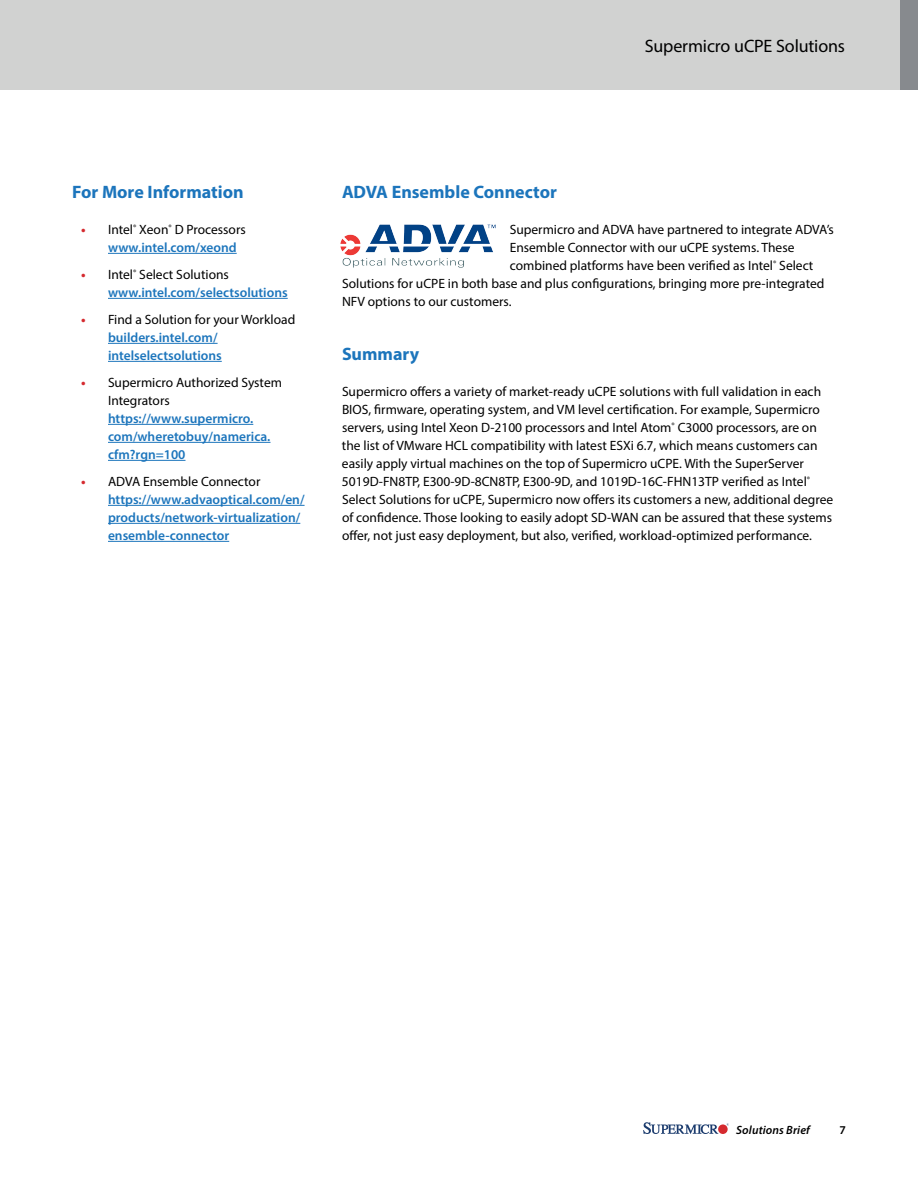
<style>
.page{position:relative;width:918px;height:1188px;background:#fff}
.page>*{position:absolute;margin:0;border:0;box-sizing:border-box;transform-origin:0 0}
.t1{font:700 18px "Myriad Pro";color:#1c75bc}
.t2{font:18px "Myriad Pro";letter-spacing:-.01em;color:#000}
.t3{font:13.5px/18px "Myriad Pro";color:#000}
.t4{font:600 13.5px/18px "Myriad Pro";color:#1c75bc}
.t5{font:italic 600 12px "Myriad Pro";letter-spacing:.01em;color:#000}
.t6{font:600 12px "Myriad Pro";color:#000}
.s1{font-weight:700;color:#d52a2f}
.s2{font-weight:600;color:#1c75bc}
.s3{font-weight:400;color:#000}
</style>
<div class="page">
<div style="left:718px;top:1124px;width:10px;height:10px;background:#d52a2f;border-radius:50%"></div>
<svg style="left:643px;top:1122px;width:75px;height:12px"></svg>
<div style="left:0;top:0;width:918px;height:90px;background:#d1d2d1"></div>
<div style="left:900px;top:0;width:18px;height:90px;background:#878a8e"></div>
<hr style="left:108px;top:253px;width:129px;height:1px;background:#1c75bc">
<hr style="left:108px;top:298px;width:180px;height:1px;background:#1c75bc">
<hr style="left:108px;top:343px;width:110px;height:1px;background:#1c75bc">
<hr style="left:108px;top:361px;width:114px;height:1px;background:#1c75bc">
<hr style="left:108px;top:424px;width:145px;height:1px;background:#1c75bc">
<hr style="left:108px;top:442px;width:163px;height:1px;background:#1c75bc">
<hr style="left:108px;top:460px;width:78px;height:1px;background:#1c75bc">
<hr style="left:108px;top:505px;width:197px;height:1px;background:#1c75bc">
<hr style="left:108px;top:523px;width:192px;height:1px;background:#1c75bc">
<hr style="left:108px;top:541px;width:121px;height:1px;background:#1c75bc">
<img style="left:340px;top:224px;width:156px;height:44px">
<h1 class="t2" style="left:645px;top:35px;width:202px">Supermicro uCPE Solutions</h1>
<h1 class="t1" style="left:72px;top:180px;width:173px">For More Information</h1>
<p class="t3" style="left:108px;top:220px;width:139px;text-indent:-27px"><span class="s1">•</span> Intel<sup>®</sup> Xeon<sup>®</sup> D Processors <span class="s2">www.intel.com/xeond</span></p>
<p class="t4" style="left:108px;top:265px;width:181px;text-indent:-27px"><span class="s1">•</span> <span class="s3">Intel</span><sup>®</sup> <span class="s3">Select Solutions </span>www.intel.com/selectsolutions</p>
<p class="t4" style="left:108px;top:310px;width:189px;text-indent:-27px"><span class="s1">•</span> <span class="s3">Find a Solution for your Workload </span>builders.intel.com/ intelselectsolutions</p>
<p class="t3" style="left:108px;top:373px;width:176px;text-indent:-27px"><span class="s1">•</span> Supermicro Authorized System<br>Integrators</p>
<p class="t4" style="left:108px;top:409px;width:164px">https://www.supermicro. com/wheretobuy/namerica. cfm?rgn=100</p>
<p class="t4" style="left:108px;top:472px;width:198px;text-indent:-27px"><span class="s1">•</span> <span class="s3">ADVA Ensemble Connector </span>https://www.advaoptical.com/en/ products/network-virtualization/ ensemble-connector</p>
<h1 class="t1" style="left:342px;top:180px;width:216px">ADVA Ensemble Connector</h1>
<p class="t3" style="left:510px;top:220px;width:326px">Supermicro and ADVA have partnered to integrate ADVA’s</p>
<p class="t3" style="left:510px;top:238px;width:286px">Ensemble Connector with our uCPE systems. These</p>
<p class="t3" style="left:510px;top:256px;width:305px">combined platforms have been verified as Intel<sup>®</sup> Select</p>
<p class="t3" style="left:342px;top:274px;width:484px">Solutions for uCPE in both base and plus configurations, bringing more pre-integrated</p>
<p class="t3" style="left:342px;top:292px;width:171px">NFV options to our customers.</p>
<h1 class="t1" style="left:342px;top:342px;width:79px">Summary</h1>
<p class="t3" style="left:342px;top:382px;width:493px">Supermicro offers a variety of market-ready uCPE solutions with full validation in each BIOS, firmware, operating system, and VM level certification. For example, Supermicro servers, using Intel Xeon D-2100 processors and Intel Atom<sup>®</sup> C3000 processors, are on the list of VMware HCL compatibility with latest ESXi 6.7, which means customers can easily apply virtual machines on the top of Supermicro uCPE. With the SuperServer 5019D-FN8TP, E300-9D-8CN8TP, E300-9D, and 1019D-16C-FHN13TP verified as Intel<sup>® </sup>Select Solutions for uCPE, Supermicro now offers its customers a new, additional degree of confidence. Those looking to easily adopt SD-WAN can be assured that these systems offer, not just easy deployment, but also, verified, workload-optimized performance.</p>
<p class="t5" style="left:736px;top:1122px;width:75px">Solutions Brief</p>
<p class="t6" style="left:840px;top:1122px;width:8px">7</p>
</div>
